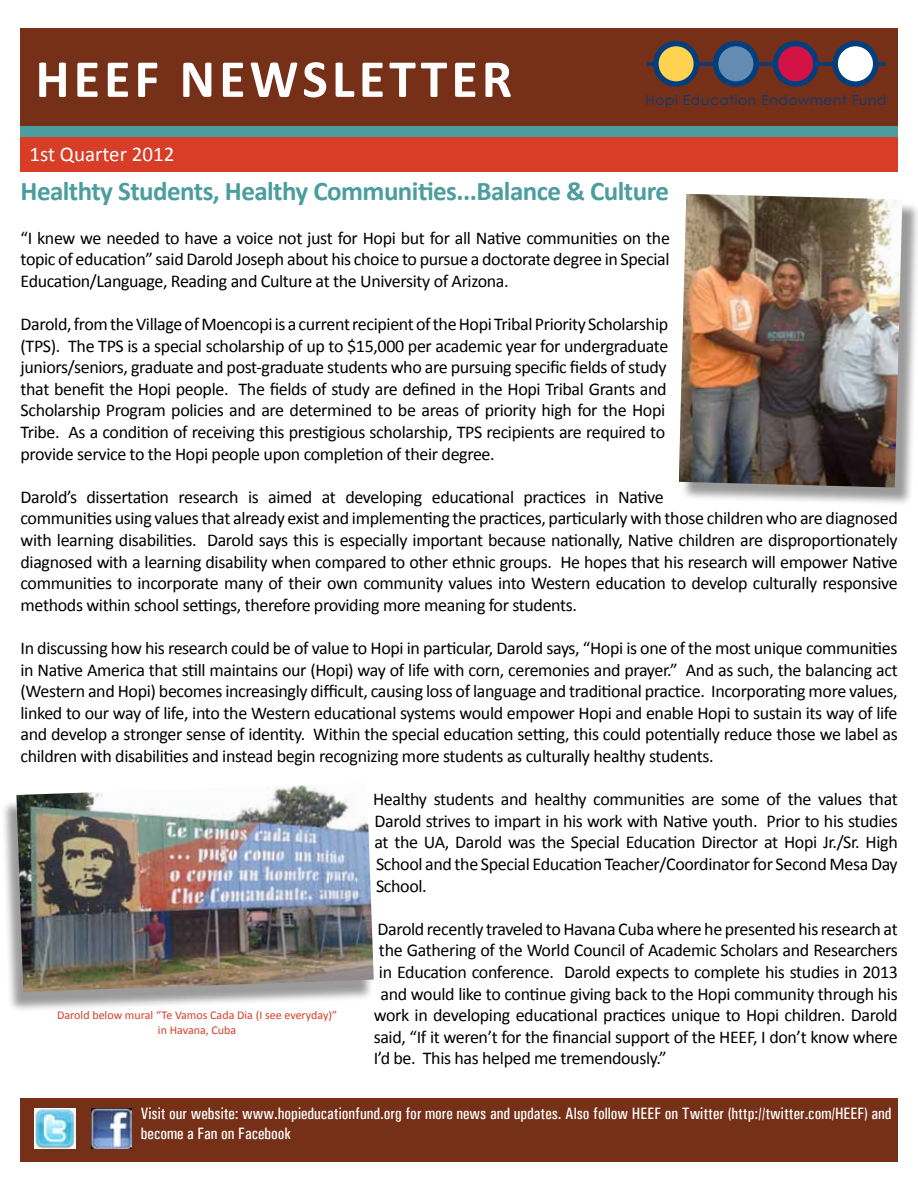
<style>
.page{position:relative;width:918px;height:1188px;background:#fff}
.page>*{position:absolute;margin:0;border:0;box-sizing:border-box;transform-origin:0 0}
.t1{font:700 54px "Calibri";letter-spacing:.075em;color:#fff}
.t2{font:700 27px "Calibri";letter-spacing:-.02em;color:#4c9d9e}
.t3{font:21px "Calibri";color:#fff}
.t4{font:18px/21.6px "Calibri";letter-spacing:-.02em;color:#000;text-align:justify}
.t5{font:500 condensed 16.5px/19.8px "Univers";color:#fff}
.t6{font:13.65px "Century Gothic";letter-spacing:.05em;color:#003e7e}
.t7{font:12px/14.4px "Calibri";color:#d73d27;text-align:center}
</style>
<div class="page">
<div style="left:21px;top:115px;width:877px;height:39px;background:#4c9d9e"></div>
<div style="left:21px;top:28px;width:877px;height:97px;background:#753017"></div>
<svg style="left:647px;top:62px;width:239px;height:4px"></svg>
<svg style="left:656px;top:44px;width:40px;height:40px"></svg>
<div style="left:653px;top:41px;width:46px;height:46px;border:5px solid #003e7e;border-radius:50%"></div>
<svg style="left:775px;top:44px;width:41px;height:40px"></svg>
<div style="left:773px;top:41px;width:46px;height:46px;border:5px solid #003e7e;border-radius:50%"></div>
<svg style="left:835px;top:44px;width:41px;height:40px"></svg>
<div style="left:832px;top:41px;width:46px;height:46px;border:5px solid #003e7e;border-radius:50%"></div>
<svg style="left:716px;top:44px;width:40px;height:40px"></svg>
<div style="left:713px;top:41px;width:46px;height:46px;border:5px solid #003e7e;border-radius:50%"></div>
<div style="left:21px;top:137px;width:877px;height:35px;background:#d73d27"></div>
<div style="left:21px;top:1098px;width:877px;height:64px;background:#753017"></div>
<img style="left:35px;top:1108px;width:40px;height:40px">
<img style="left:92px;top:1109px;width:39px;height:39px">
<div style="left:1px;top:788px;width:373px;height:225px;background:#000;opacity:.4"></div>
<img style="left:16px;top:785px;width:358px;height:207px">
<div style="left:681px;top:196px;width:237px;height:310px;background:#000;opacity:.4"></div>
<img style="left:679px;top:194px;width:223px;height:293px">
<p class="t1" style="left:36px;top:44px;width:478px">HEEF NEWSLETTER</p>
<p class="t3" style="left:30px;top:140px;width:146px">1st Quarter 2012</p>
<p class="t6" style="left:645px;top:91px;width:243px">Hopi Education Endowment Fund</p>
<p class="t2" style="left:21px;top:174px;width:650px">Healthty Students, Healthy Communities...Balance &amp; Culture</p>
<p class="t4" style="left:21px;top:227px;width:651px">“I knew we needed to have a voice not just for Hopi but for all Native communities on the topic of education” said Darold Joseph about his choice to pursue a doctorate degree in Special Education/Language, Reading and Culture at the University of Arizona.</p>
<p class="t4" style="left:21px;top:313px;width:649px;text-align:left">Darold, from the Village of Moencopi is a current recipient of the Hopi Tribal Priority Scholarship (TPS). The TPS is a special scholarship of up to $15,000 per academic year for undergraduate juniors/seniors, graduate and post-graduate students who are pursuing specific fields of study that benefit the Hopi people. The fields of study are defined in the Hopi Tribal Grants and Scholarship Program policies and are determined to be areas of priority high for the Hopi Tribe. As a condition of receiving this prestigious scholarship, TPS recipients are required to provide service to the Hopi people upon completion of their degree.</p>
<p class="t4" style="left:21px;top:486px;width:879px;text-align:left">Darold’s dissertation research is aimed at developing educational practices in Native<br>communities using values that already exist and implementing the practices, particularly with those children who are diagnosed with learning disabilities. Darold says this is especially important because nationally, Native children are disproportionately diagnosed with a learning disability when compared to other ethnic groups. He hopes that his research will empower Native communities to incorporate many of their own community values into Western education to develop culturally responsive methods within school settings, therefore providing more meaning for students.</p>
<p class="t4" style="left:21px;top:637px;width:879px">In discussing how his research could be of value to Hopi in particular, Darold says, “Hopi is one of the most unique communities in Native America that still maintains our (Hopi) way of life with corn, ceremonies and prayer.” And as such, the balancing act (Western and Hopi) becomes increasingly difficult, causing loss of language and traditional practice. Incorporating more values, linked to our way of life, into the Western educational systems would empower Hopi and enable Hopi to sustain its way of life and develop a stronger sense of identity. Within the special education setting, this could potentially reduce those we label as children with disabilities and instead begin recognizing more students as culturally healthy students.</p>
<p class="t4" style="left:373px;top:788px;width:526px">Healthy students and healthy communities are some of the values that Darold strives to impart in his work with Native youth. Prior to his studies at the UA, Darold was the Special Education Director at Hopi Jr./Sr. High School and the Special Education Teacher/Coordinator for Second Mesa Day School.</p>
<p class="t4" style="left:378px;top:918px;width:522px">Darold recently traveled to Havana Cuba where he presented his research at</p>
<p class="t4" style="left:379px;top:940px;width:520px">the Gathering of the World Council of Academic Scholars and Researchers</p>
<p class="t4" style="left:379px;top:961px;width:520px">in Education conference. Darold expects to complete his studies in 2013</p>
<p class="t4" style="left:380px;top:983px;width:519px">and would like to continue giving back to the Hopi community through his</p>
<p class="t4" style="left:374px;top:1004px;width:526px">work in developing educational practices unique to Hopi children. Darold</p>
<p class="t4" style="left:374px;top:1026px;width:525px">said, “If it weren’t for the financial support of the HEEF, I don’t know where</p>
<p class="t4" style="left:374px;top:1048px;width:295px">I’d be. This has helped me tremendously.”</p>
<p class="t7" style="left:57px;top:1008px;width:281px">Darold below mural “Te Vamos Cada Dia (I see everyday)” in Havana, Cuba</p>
<p class="t5" style="left:141px;top:1104px;width:752px">Visit our website: www.hopieducationfund.org for more news and updates. Also follow HEEF on Twitter (http://twitter.com/HEEF) and become a Fan on Facebook</p>
</div>
